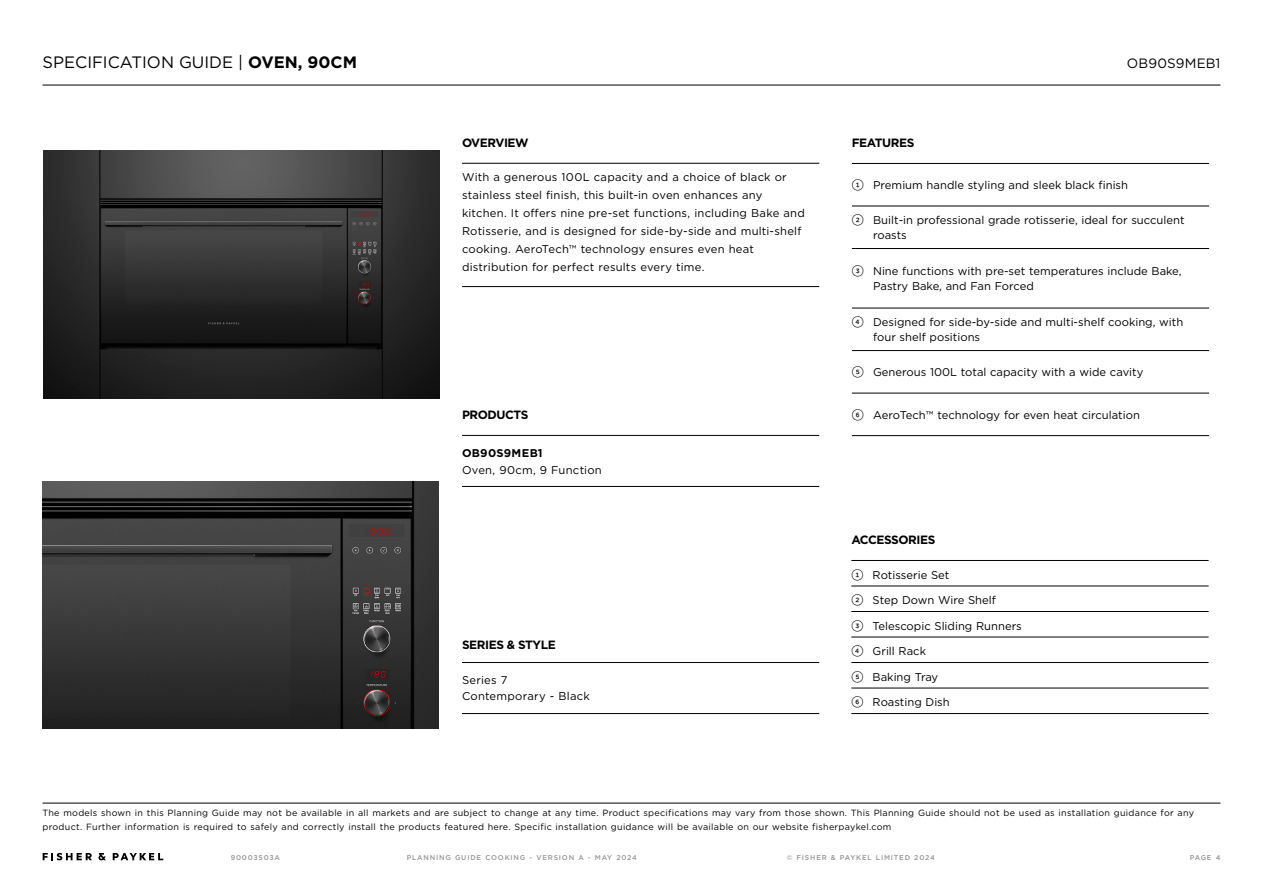
<style>
.page{position:relative;width:1263px;height:893px;background:#fff}
.page>*{position:absolute;margin:0;border:0;box-sizing:border-box;transform-origin:0 0}
.t1{font:16.5px "Gotham";color:#000}
.t2{font:13.5px "Gotham";letter-spacing:.01em;color:#000}
.t3{font:700 12px "Gotham";letter-spacing:-.035em;color:#000}
.t4{font:11.25px/15px "Gotham";color:#000}
.t5{font:11.25px/18px "Gotham";letter-spacing:.02em;color:#000}
.t6{font:700 11.25px "Gotham";letter-spacing:.025em;color:#000}
.t7{font:9px/13.5px "Gotham";letter-spacing:.03em;color:#000}
.t8{font:500 6.9px "Gotham";letter-spacing:.115em;color:#939598}
.s1{font-weight:700}
.s2{font-family:"Gotham FP Nos";font-weight:500;font-size:12px}
</style>
<div class="page">
<hr style="left:43px;top:85px;width:1177px;height:1px;background:#000">
<hr style="left:43px;top:803px;width:1177px;height:1px;background:#000">
<svg style="left:43px;top:853px;width:49px;height:7px"></svg>
<svg style="left:98px;top:853px;width:8px;height:7px"></svg>
<svg style="left:113px;top:853px;width:50px;height:7px"></svg>
<hr style="left:462px;top:163px;width:357px;height:1px;background:#000">
<hr style="left:462px;top:435px;width:357px;height:1px;background:#000">
<hr style="left:462px;top:286px;width:357px;height:1px;background:#000">
<hr style="left:462px;top:486px;width:357px;height:1px;background:#000">
<hr style="left:852px;top:163px;width:357px;height:1px;background:#000">
<hr style="left:852px;top:206px;width:357px;height:1px;background:#000">
<hr style="left:852px;top:248px;width:357px;height:1px;background:#000">
<hr style="left:852px;top:308px;width:357px;height:1px;background:#000">
<hr style="left:852px;top:350px;width:357px;height:1px;background:#000">
<hr style="left:852px;top:393px;width:357px;height:1px;background:#000">
<hr style="left:852px;top:435px;width:357px;height:1px;background:#000">
<img style="left:43px;top:151px;width:396px;height:247px">
<img style="left:43px;top:481px;width:395px;height:248px">
<hr style="left:462px;top:662px;width:357px;height:1px;background:#000">
<hr style="left:462px;top:713px;width:357px;height:1px;background:#000">
<hr style="left:851px;top:560px;width:357px;height:1px;background:#000">
<hr style="left:851px;top:611px;width:357px;height:1px;background:#000">
<hr style="left:851px;top:637px;width:357px;height:1px;background:#000">
<hr style="left:851px;top:586px;width:357px;height:1px;background:#000">
<hr style="left:851px;top:713px;width:357px;height:1px;background:#000">
<hr style="left:851px;top:662px;width:357px;height:1px;background:#000">
<hr style="left:851px;top:688px;width:357px;height:1px;background:#000">
<h1 class="t1" style="left:43px;top:52px;width:316px">SPECIFICATION GUIDE | <span class="s1">OVEN, 90CM</span></h1>
<p class="t2" style="left:1127px;top:55px;width:95px">OB90S9MEB1</p>
<p class="t3" style="left:462px;top:135px;width:68px">OVERVIEW</p>
<p class="t5" style="left:462px;top:168px;width:344px">With a generous 100L capacity and a choice of black or stainless steel finish, this built-in oven enhances any kitchen. It offers nine pre-set functions, including Bake and Rotisserie, and is designed for side-by-side and multi-shelf cooking. AeroTech™ technology ensures even heat distribution for perfect results every time.</p>
<p class="t3" style="left:462px;top:406px;width:68px">PRODUCTS</p>
<p class="t6" style="left:462px;top:446px;width:82px">OB90S9MEB1</p>
<p class="t5" style="left:462px;top:460px;width:141px">Oven, 90cm, 9 Function</p>
<p class="t3" style="left:462px;top:636px;width:95px">SERIES &amp; STYLE</p>
<p class="t5" style="left:462px;top:671px;width:129px;line-height:16.5px">Series 7<br>Contemporary - Black</p>
<p class="t3" style="left:852px;top:135px;width:64px">FEATURES</p>
<p class="t4" style="left:852px;top:178px;width:278px"><span class="s2">1</span> Premium handle styling and sleek black finish</p>
<p class="t4" style="left:873px;top:213px;width:313px;text-indent:-21px"><span class="s2">2</span> Built-in professional grade rotisserie, ideal for succulent roasts</p>
<p class="t4" style="left:873px;top:264px;width:310px;text-indent:-21px"><span class="s2">3</span> Nine functions with pre-set temperatures include Bake,<br>Pastry Bake, and Fan Forced</p>
<p class="t4" style="left:873px;top:315px;width:312px;text-indent:-21px"><span class="s2">4</span> Designed for side-by-side and multi-shelf cooking, with four shelf positions</p>
<p class="t4" style="left:852px;top:365px;width:293px"><span class="s2">5</span> Generous 100L total capacity with a wide cavity</p>
<p class="t4" style="left:852px;top:407px;width:290px"><span class="s2">6</span> AeroTech™ technology for even heat circulation</p>
<p class="t3" style="left:851px;top:532px;width:85px">ACCESSORIES</p>
<p class="t4" style="left:851px;top:567px;width:100px"><span class="s2">1</span> Rotisserie Set</p>
<p class="t4" style="left:851px;top:592px;width:146px"><span class="s2">2</span> Step Down Wire Shelf</p>
<p class="t4" style="left:851px;top:618px;width:172px"><span class="s2">3</span> Telescopic Sliding Runners</p>
<p class="t4" style="left:851px;top:643px;width:76px"><span class="s2">4</span> Grill Rack</p>
<p class="t4" style="left:851px;top:669px;width:88px"><span class="s2">5</span> Baking Tray</p>
<p class="t4" style="left:851px;top:694px;width:100px"><span class="s2">6</span> Roasting Dish</p>
<p class="t7" style="left:43px;top:806px;width:1153px">The models shown in this Planning Guide may not be available in all markets and are subject to change at any time. Product specifications may vary from those shown. This Planning Guide should not be used as installation guidance for any product. Further information is required to safely and correctly install the products featured here. Specific installation guidance will be available on our website fisherpaykel.com</p>
<p class="t8" style="left:231px;top:853px;width:51px">90003503A</p>
<p class="t8" style="left:407px;top:853px;width:232px">PLANNING GUIDE COOKING - VERSION A - MAY 2024</p>
<p class="t8" style="left:787px;top:853px;width:150px">© FISHER &amp; PAYKEL LIMITED 2024</p>
<p class="t8" style="left:1190px;top:853px;width:32px">PAGE 4</p>
</div>
